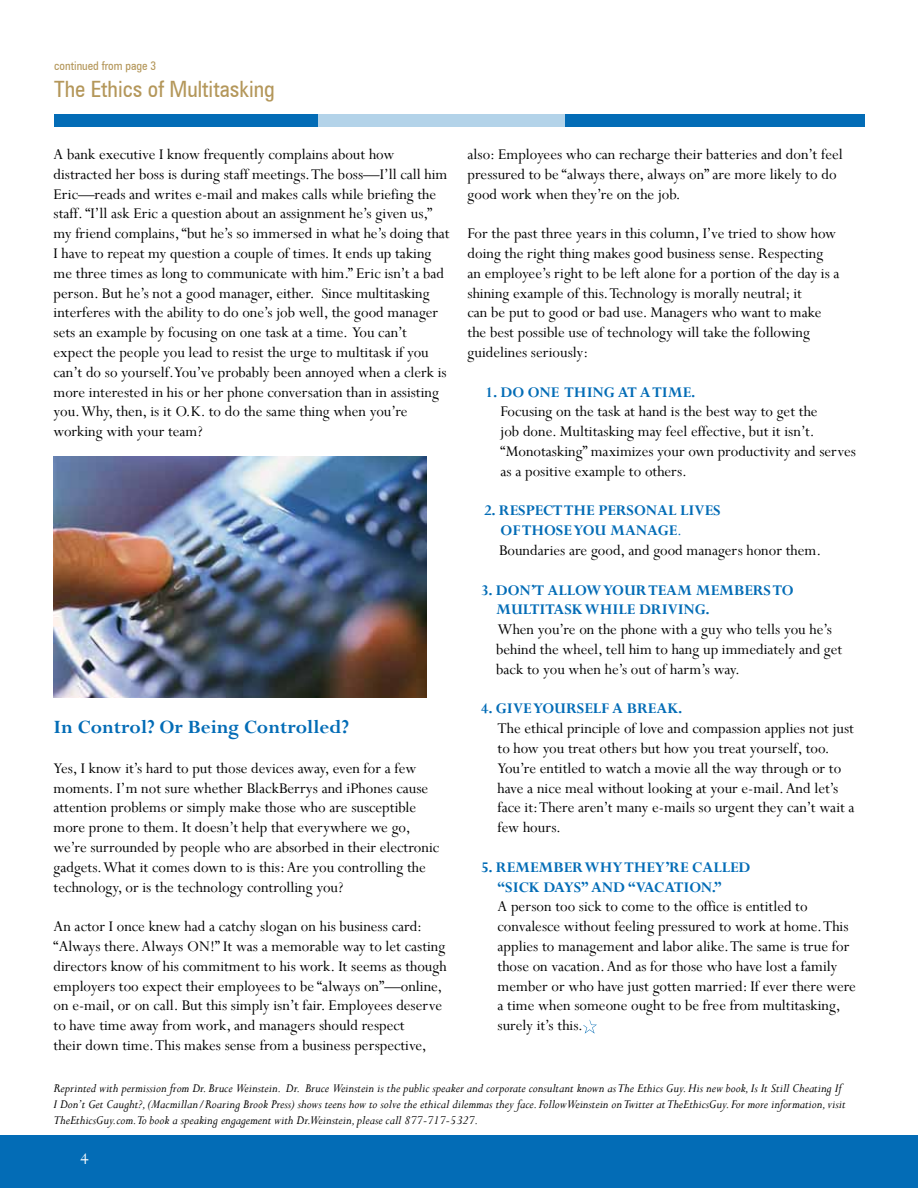
<style>
.page{position:relative;width:918px;height:1188px;background:#fff}
.page>*{position:absolute;margin:0;border:0;box-sizing:border-box;transform-origin:0 0}
.t1{font:condensed 22.5px "Zurich BT";color:#b4975a}
.t2{font:700 21px "Perpetua";color:#036cb6}
.t3{font:18px "Perpetua";color:#fff}
.t4{font:16.5px/19.8px "Perpetua";color:#000}
.t5{font:700 16.5px/19.8px "Perpetua";color:#036cb6}
.t6{font:italic 13.5px/16.2px "Perpetua";color:#000}
.t7{font:condensed 12px "Zurich BT";color:#b4975a}
.s1{font-weight:700;color:#036cb6}
.s2{color:#036cb6}
</style>
<div class="page">
<div style="left:0;top:1135px;width:918px;height:53px;background:#036cb6"></div>
<div style="left:54px;top:114px;width:811px;height:12px;background:#036cb6"></div>
<div style="left:318px;top:114px;width:246px;height:12px;background:#b3d3e9"></div>
<img style="left:54px;top:456px;width:372px;height:241px">
<svg style="left:583px;top:1019px;width:14px;height:15px"></svg>
<p class="t7" style="left:54px;top:58px;width:103px">continued from page 3</p>
<h1 class="t1" style="left:54px;top:75px;width:222px">The Ethics of Multitasking</h1>
<p class="t4" style="left:54px;top:144px;width:397px">A bank executive I know frequently complains about how distracted her boss is during staff meetings. The boss—I’ll call him Eric—reads and writes e-mail and makes calls while briefing the staff. “I’ll ask Eric a question about an assignment he’s given us,” my friend complains, “but he’s so immersed in what he’s doing that I have to repeat my question a couple of times. It ends up taking me three times as long to communicate with him.” Eric isn’t a bad person. But he’s not a good manager, either. Since multitasking interferes with the ability to do one’s job well, the good manager sets an example by focusing on one task at a time. You can’t expect the people you lead to resist the urge to multitask if you can’t do so yourself. You’ve probably been annoyed when a clerk is more interested in his or her phone conversation than in assisting you. Why, then, is it O.K. to do the same thing when you’re working with your team?</p>
<p class="t2" style="left:54px;top:714px;width:297px">In Control? Or Being Controlled?</p>
<p class="t4" style="left:54px;top:758px;width:387px">Yes, I know it’s hard to put those devices away, even for a few moments. I’m not sure whether BlackBerrys and iPhones cause attention problems or simply make those who are susceptible more prone to them. It doesn’t help that everywhere we go, we’re surrounded by people who are absorbed in their electronic gadgets. What it comes down to is this: Are you controlling the technology, or is the technology controlling you?</p>
<p class="t4" style="left:54px;top:916px;width:395px">An actor I once knew had a catchy slogan on his business card: “Always there. Always ON!” It was a memorable way to let casting directors know of his commitment to his work. It seems as though employers too expect their employees to be “always on”—online, on e-mail, or on call. But this simply isn’t fair. Employees deserve to have time away from work, and managers should respect<br>their down time. This makes sense from a business perspective,</p>
<p class="t4" style="left:468px;top:144px;width:377px">also: Employees who can recharge their batteries and don’t feel pressured to be “always there, always on” are more likely to do good work when they’re on the job.</p>
<p class="t4" style="left:468px;top:223px;width:374px">For the past three years in this column, I’ve tried to show how doing the right thing makes good business sense. Respecting an employee’s right to be left alone for a portion of the day is a shining example of this. Technology is morally neutral; it<br>can be put to good or bad use. Managers who want to make the best possible use of technology will take the following guidelines seriously:</p>
<p class="t5" style="left:486px;top:382px;width:211px">1. DO ONE THING AT A TIME.</p>
<p class="t4" style="left:501px;top:401px;width:357px">Focusing on the task at hand is the best way to get the<br>job done. Multitasking may feel effective, but it isn’t. “Monotasking” maximizes your own productivity and serves as a positive example to others.</p>
<p class="t4" style="left:499px;top:500px;width:324px;text-indent:-15px"><span class="s1">2. RESPECT THE PERSONAL LIVES<br>OF THOSE YOU MANAGE</span><span class="s2">.<br></span>Boundaries are good, and good managers honor them.</p>
<p class="t5" style="left:496px;top:580px;width:299px;text-indent:-15px">3. DON’T ALLOW YOUR TEAM MEMBERS TO<br>MULTITASK WHILE DRIVING.</p>
<p class="t4" style="left:496px;top:619px;width:348px">When you’re on the phone with a guy who tells you he’s behind the wheel, tell him to hang up immediately and get back to you when he’s out of harm’s way.</p>
<p class="t5" style="left:481px;top:699px;width:203px">4. GIVE YOURSELF A BREAK.</p>
<p class="t4" style="left:498px;top:718px;width:359px">The ethical principle of love and compassion applies not just to how you treat others but how you treat yourself, too.<br>You’re entitled to watch a movie all the way through or to have a nice meal without looking at your e-mail. And let’s face it: There aren’t many e-mails so urgent they can’t wait a few hours.</p>
<p class="t5" style="left:498px;top:857px;width:254px;text-indent:-16px">5. REMEMBER WHY THEY’RE CALLED “SICK DAYS” AND “VACATION.”</p>
<p class="t4" style="left:498px;top:896px;width:360px">A person too sick to come to the office is entitled to convalesce without feeling pressured to work at home. This applies to management and labor alike. The same is true for those on vacation. And as for those who have lost a family member or who have just gotten married: If ever there were a time when someone ought to be free from multitasking, surely it’s this.</p>
<p class="t6" style="left:54px;top:1079px;width:794px">Reprinted with permission from Dr. Bruce Weinstein. Dr. Bruce Weinstein is the public speaker and corporate consultant known as The Ethics Guy. His new book, Is It Still Cheating If<br>I Don’t Get Caught?, (Macmillan/Roaring Brook Press) shows teens how to solve the ethical dilemmas they face. Follow Weinstein on Twitter at TheEthicsGuy. For more information, visit<br>TheEthicsGuy.com.To book a speaking engagement with Dr.Weinstein, please call 877-717-5327.</p>
<p class="t3" style="left:81px;top:1148px;width:10px">4</p>
</div>
